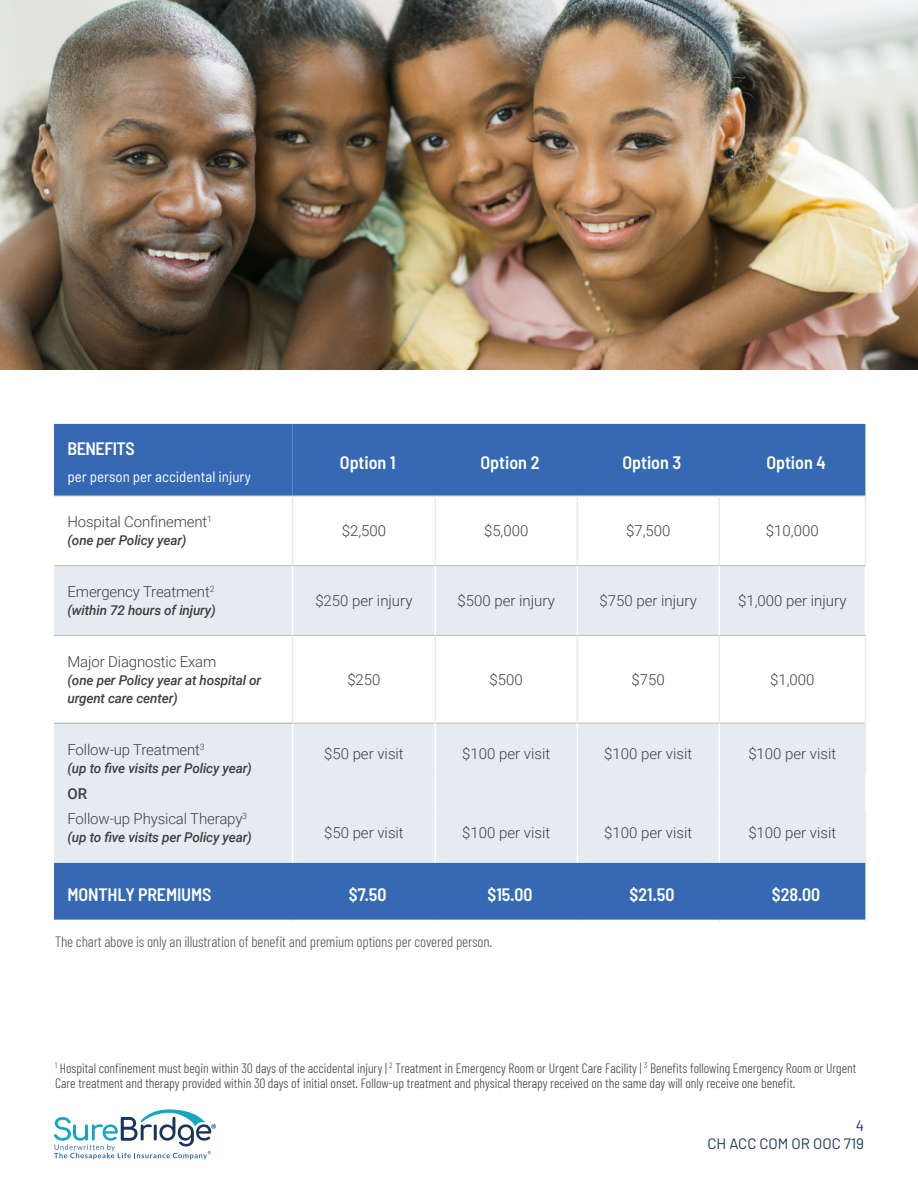
<style>
.page{position:relative;width:918px;height:1188px;background:#fff}
.page>*{position:absolute;margin:0;border:0;box-sizing:border-box;transform-origin:0 0}
.t1{font:600 semi-condensed 18px "Barlow";letter-spacing:-.005em;color:#fff}
.t2{font:600 semi-condensed 18px "Barlow";letter-spacing:-.025em;color:#fff}
.t3{font:300 15px "Roboto";color:#3e3e3f}
.SB_Disclaimers{font:300 15px "Barlow Condensed";letter-spacing:-.01em;color:#4e4f51}
.t4{font:semi-condensed 15px "Barlow";color:#fff}
.t5{font:15px/18px "Barlow";color:#17355d;text-align:right}
.t6{font:500 15px "Roboto";color:#3e3e3f}
.SB_Disclaimers-2{font:300 13.5px/15px "Barlow Condensed";color:#38393b}
.t7{font:italic 500 13.5px/18px "Roboto";letter-spacing:-.01em;color:#3e3e3f}
</style>
<div class="page">
<svg style="left:54px;top:1109px;width:162px;height:50px"></svg>
<svg style="left:54px;top:424px;width:811px;height:496px;fill:#3569b4"></svg>
<svg style="left:293px;top:424px;width:572px;height:141px"></svg>
<svg style="left:54px;top:566px;width:811px;height:297px;fill:#e5ecf1"></svg>
<hr style="left:292px;top:566px;width:1px;height:69px;background:#fff">
<hr style="left:434px;top:566px;width:2px;height:69px;background:#fff">
<hr style="left:577px;top:566px;width:1px;height:69px;background:#fff">
<hr style="left:719px;top:566px;width:1px;height:69px;background:#fff">
<hr style="left:54px;top:496px;width:239px;height:1px;background:#bbbcbf">
<hr style="left:293px;top:496px;width:142px;height:1px;background:#bbbcbf">
<hr style="left:435px;top:496px;width:142px;height:1px;background:#bbbcbf">
<hr style="left:577px;top:496px;width:142px;height:1px;background:#bbbcbf">
<hr style="left:719px;top:496px;width:147px;height:1px;background:#bbbcbf">
<hr style="left:54px;top:565px;width:239px;height:1px;background:#bbbcbf">
<hr style="left:293px;top:565px;width:142px;height:1px;background:#bbbcbf">
<hr style="left:435px;top:565px;width:142px;height:1px;background:#bbbcbf">
<hr style="left:577px;top:565px;width:142px;height:1px;background:#bbbcbf">
<hr style="left:719px;top:565px;width:147px;height:1px;background:#bbbcbf">
<hr style="left:54px;top:635px;width:239px;height:1px;background:#bbbcbf">
<hr style="left:293px;top:635px;width:142px;height:1px;background:#bbbcbf">
<hr style="left:435px;top:635px;width:142px;height:1px;background:#bbbcbf">
<hr style="left:577px;top:635px;width:142px;height:1px;background:#bbbcbf">
<hr style="left:719px;top:635px;width:147px;height:1px;background:#bbbcbf">
<hr style="left:293px;top:723px;width:142px;height:1px;background:#bbbcbf">
<hr style="left:435px;top:723px;width:142px;height:1px;background:#bbbcbf">
<hr style="left:577px;top:723px;width:142px;height:1px;background:#bbbcbf">
<hr style="left:719px;top:723px;width:146px;height:1px;background:#bbbcbf">
<hr style="left:434px;top:496px;width:2px;height:69px;background:#e5ecf1">
<hr style="left:577px;top:496px;width:1px;height:69px;background:#e5ecf1">
<hr style="left:719px;top:496px;width:1px;height:69px;background:#e5ecf1">
<hr style="left:865px;top:496px;width:1px;height:69px;background:#e5ecf1">
<hr style="left:292px;top:496px;width:1px;height:69px;background:#e5ecf1">
<hr style="left:434px;top:636px;width:2px;height:87px;background:#e5ecf1">
<hr style="left:577px;top:636px;width:1px;height:87px;background:#e5ecf1">
<hr style="left:719px;top:636px;width:1px;height:87px;background:#e5ecf1">
<hr style="left:865px;top:636px;width:1px;height:87px;background:#e5ecf1">
<hr style="left:865px;top:723px;width:1px;height:50px;background:#e5ecf1">
<hr style="left:865px;top:813px;width:1px;height:50px;background:#e5ecf1">
<hr style="left:292px;top:636px;width:1px;height:87px;background:#e5ecf1">
<hr style="left:292px;top:723px;width:1px;height:50px;background:#fff">
<hr style="left:434px;top:723px;width:2px;height:50px;background:#fff">
<hr style="left:577px;top:723px;width:1px;height:50px;background:#fff">
<hr style="left:719px;top:723px;width:1px;height:50px;background:#fff">
<hr style="left:292px;top:773px;width:1px;height:40px;background:#fff">
<hr style="left:434px;top:773px;width:2px;height:40px;background:#fff">
<hr style="left:577px;top:773px;width:1px;height:40px;background:#fff">
<hr style="left:719px;top:773px;width:1px;height:40px;background:#fff">
<hr style="left:292px;top:813px;width:1px;height:50px;background:#fff">
<hr style="left:434px;top:813px;width:2px;height:50px;background:#fff">
<hr style="left:577px;top:813px;width:1px;height:50px;background:#fff">
<hr style="left:719px;top:813px;width:1px;height:50px;background:#fff">
<hr style="left:54px;top:723px;width:239px;height:1px;background:#aeacac">
<img style="left:0;top:0;width:918px;height:369px">
<p class="t2" style="left:68px;top:438px;width:69px">BENEFITS</p>
<p class="t4" style="left:68px;top:468px;width:185px">per person per accidental injury</p>
<p class="t3" style="left:68px;top:512px;width:146px">Hospital Confinement<sup>1</sup></p>
<p class="t7" style="left:68px;top:531px;width:121px">(one per Policy year)</p>
<p class="t3" style="left:68px;top:581px;width:149px">Emergency Treatment<sup>2</sup></p>
<p class="t7" style="left:68px;top:601px;width:150px">(within 72 hours of injury)</p>
<p class="t1" style="left:340px;top:451px;width:57px">Option 1</p>
<p class="t1" style="left:481px;top:451px;width:60px">Option 2</p>
<p class="t1" style="left:622px;top:451px;width:61px">Option 3</p>
<p class="t1" style="left:766px;top:451px;width:61px">Option 4</p>
<p class="t3" style="left:342px;top:521px;width:46px">$2,500</p>
<p class="t3" style="left:484px;top:521px;width:46px">$5,000</p>
<p class="t3" style="left:626px;top:521px;width:46px">$7,500</p>
<p class="t3" style="left:766px;top:521px;width:54px">$10,000</p>
<p class="t3" style="left:315px;top:590px;width:99px">$250 per injury</p>
<p class="t3" style="left:458px;top:590px;width:99px">$500 per injury</p>
<p class="t3" style="left:600px;top:590px;width:99px">$750 per injury</p>
<p class="t3" style="left:738px;top:590px;width:110px">$1,000 per injury</p>
<p class="t3" style="left:68px;top:651px;width:150px">Major Diagnostic Exam</p>
<p class="t7" style="left:68px;top:671px;width:195px">(one per Policy year at hospital or urgent care center)</p>
<p class="t3" style="left:347px;top:669px;width:35px">$250</p>
<p class="t3" style="left:490px;top:669px;width:35px">$500</p>
<p class="t3" style="left:632px;top:669px;width:35px">$750</p>
<p class="t3" style="left:770px;top:669px;width:46px">$1,000</p>
<p class="t3" style="left:68px;top:739px;width:139px">Follow-up Treatment<sup>3</sup></p>
<p class="t7" style="left:68px;top:758px;width:186px">(up to five visits per Policy year)</p>
<p class="t3" style="left:324px;top:743px;width:81px">$50 per visit</p>
<p class="t3" style="left:462px;top:743px;width:89px">$100 per visit</p>
<p class="t3" style="left:604px;top:743px;width:89px">$100 per visit</p>
<p class="t3" style="left:748px;top:743px;width:89px">$100 per visit</p>
<p class="t6" style="left:68px;top:783px;width:21px">OR</p>
<p class="t3" style="left:68px;top:809px;width:181px">Follow-up Physical Therapy<sup>3</sup></p>
<p class="t7" style="left:68px;top:828px;width:186px">(up to five visits per Policy year)</p>
<p class="t3" style="left:324px;top:822px;width:81px">$50 per visit</p>
<p class="t3" style="left:462px;top:822px;width:89px">$100 per visit</p>
<p class="t3" style="left:604px;top:822px;width:89px">$100 per visit</p>
<p class="t3" style="left:748px;top:822px;width:89px">$100 per visit</p>
<p class="t1" style="left:68px;top:883px;width:145px">MONTHLY PREMIUMS</p>
<p class="t1" style="left:349px;top:883px;width:39px">$7.50</p>
<p class="t1" style="left:487px;top:883px;width:47px">$15.00</p>
<p class="t1" style="left:630px;top:883px;width:46px">$21.50</p>
<p class="t1" style="left:772px;top:883px;width:50px">$28.00</p>
<p class="SB_Disclaimers" style="left:55px;top:932px;width:439px">The chart above is only an illustration of benefit and premium options per covered person.</p>
<p class="SB_Disclaimers-2" style="left:55px;top:1060px;width:803px"><sup>1</sup> Hospital confinement must begin within 30 days of the accidental injury | <sup>2</sup> Treatment in Emergency Room or Urgent Care Facility | <sup>3</sup> Benefits following Emergency Room or Urgent<br>Care treatment and therapy provided within 30 days of initial onset. Follow-up treatment and physical therapy received on the same day will only receive one benefit.</p>
<p class="t5" style="left:707px;top:1116px;width:158px">4<br>CH ACC COM OR OOC 719</p>
</div>
